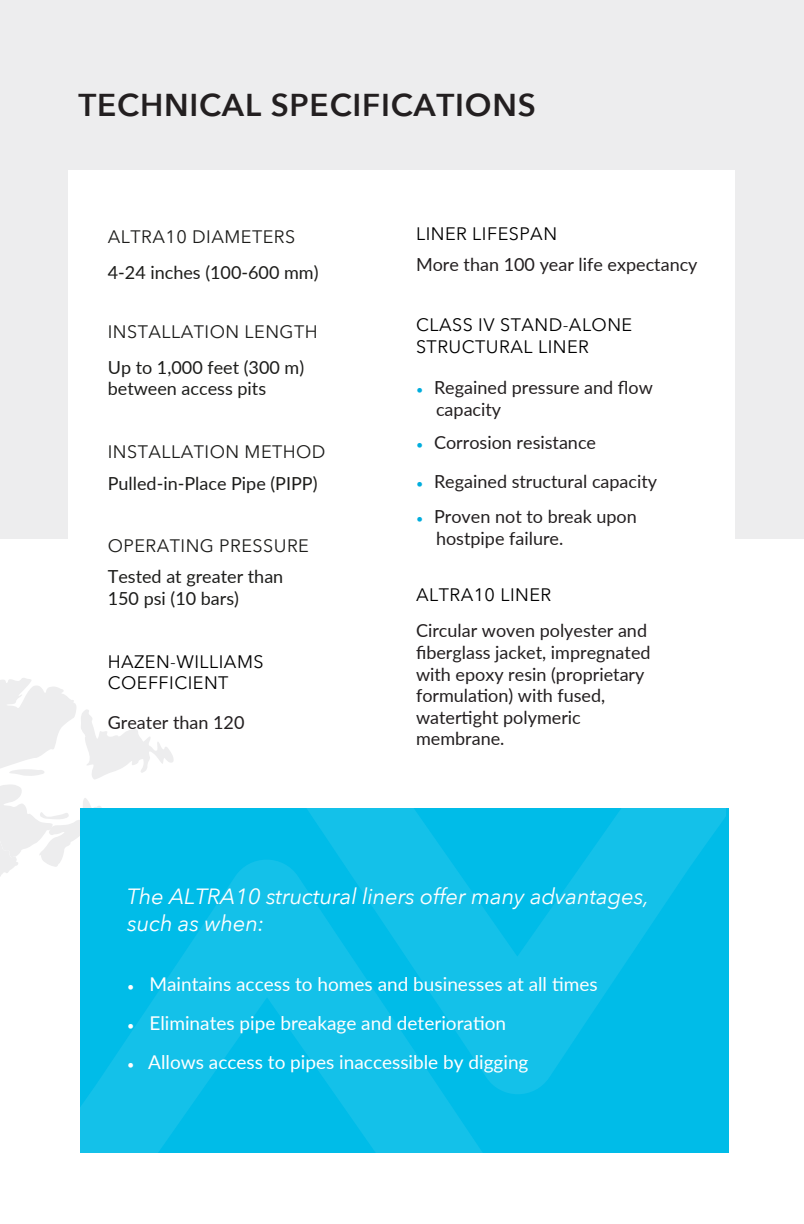
<style>
.page{position:relative;width:804px;height:1224px;background:#fff}
.page>*{position:absolute;margin:0;border:0;box-sizing:border-box;transform-origin:0 0}
.t1{font:600 31.6px "Avenir Next";letter-spacing:.025em;color:#231f20}
.t2{font:italic 22px/26.4px "Avenir Next";letter-spacing:-.005em;color:#fff}
.t3{font:19px "Lato";color:#fff}
.t4{font:18px/21.6px "Lato";color:#231f20}
.t5{font:18px/21.6px "Lato";color:#1d1d1b}
.t6{font:18px/21.6px "Avenir Next";letter-spacing:.025em;color:#010101}
.t7{font:18px "Avenir Next";letter-spacing:.025em;color:#1d1d1b}
.s1{font-size:12.6px;color:#00addd}
.s2{font-size:12.6px}
</style>
<div class="page">
<div style="left:0;top:0;width:804px;height:538px;background:#ededee"></div>
<div style="left:68px;top:170px;width:666px;height:778px;background:#fff"></div>
<svg style="left:0;top:538px;width:174px;height:338px"></svg>
<div style="left:80px;top:808px;width:648px;height:345px;background:#00bce8"></div>
<svg style="left:78px;top:854px;width:405px;height:299px"></svg>
<svg style="left:228px;top:808px;width:497px;height:292px;fill:#14c1e9"></svg>
<h1 class="t1" style="left:78px;top:78px;width:459px">TECHNICAL SPECIFICATIONS</h1>
<p class="t7" style="left:108px;top:221px;width:189px">ALTRA10 DIAMETERS</p>
<p class="t5" style="left:108px;top:260px;width:212px">4-24 inches (100-600 mm)</p>
<p class="t7" style="left:108px;top:317px;width:211px">INSTALLATION LENGTH</p>
<p class="t5" style="left:108px;top:356px;width:198px">Up to 1,000 feet (300 m) between access pits</p>
<p class="t7" style="left:108px;top:437px;width:219px">INSTALLATION METHOD</p>
<p class="t5" style="left:108px;top:472px;width:211px">Pulled-in-Place Pipe (PIPP)</p>
<p class="t7" style="left:108px;top:530px;width:203px">OPERATING PRESSURE</p>
<p class="t5" style="left:108px;top:565px;width:177px">Tested at greater than<br>150 psi (10 bars)</p>
<p class="t6" style="left:108px;top:650px;width:157px">HAZEN-WILLIAMS<br>COEFFICIENT</p>
<p class="t4" style="left:108px;top:711px;width:138px">Greater than 120</p>
<p class="t6" style="left:416px;top:222px;width:142px">LINER LIFESPAN</p>
<p class="t4" style="left:416px;top:253px;width:283px">More than 100 year life expectancy</p>
<p class="t6" style="left:416px;top:314px;width:218px">CLASS IV STAND-ALONE<br>STRUCTURAL LINER</p>
<p class="t4" style="left:436px;top:376px;width:218px;text-indent:-20px"><span class="s1">•</span> Regained pressure and flow capacity</p>
<p class="t4" style="left:416px;top:430px;width:182px"><span class="s1">•</span> Corrosion resistance</p>
<p class="t4" style="left:416px;top:470px;width:243px"><span class="s1">•</span> Regained structural capacity</p>
<p class="t4" style="left:436px;top:505px;width:202px;text-indent:-20px"><span class="s1">•</span> Proven not to break upon hostpipe failure.</p>
<p class="t6" style="left:416px;top:583px;width:137px">ALTRA10 LINER</p>
<p class="t4" style="left:416px;top:619px;width:236px">Circular woven polyester and fiberglass jacket, impregnated with epoxy resin (proprietary formulation) with fused, watertight polymeric membrane.</p>
<p class="t2" style="left:127px;top:882px;width:523px">The ALTRA10 structural liners offer many advantages, such as when:</p>
<p class="t3" style="left:127px;top:971px;width:472px"><span class="s2">•</span> Maintains access to homes and businesses at all times</p>
<p class="t3" style="left:127px;top:1009px;width:380px"><span class="s2">•</span> Eliminates pipe breakage and deterioration</p>
<p class="t3" style="left:127px;top:1048px;width:403px"><span class="s2">•</span> Allows access to pipes inaccessible by digging</p>
</div>
